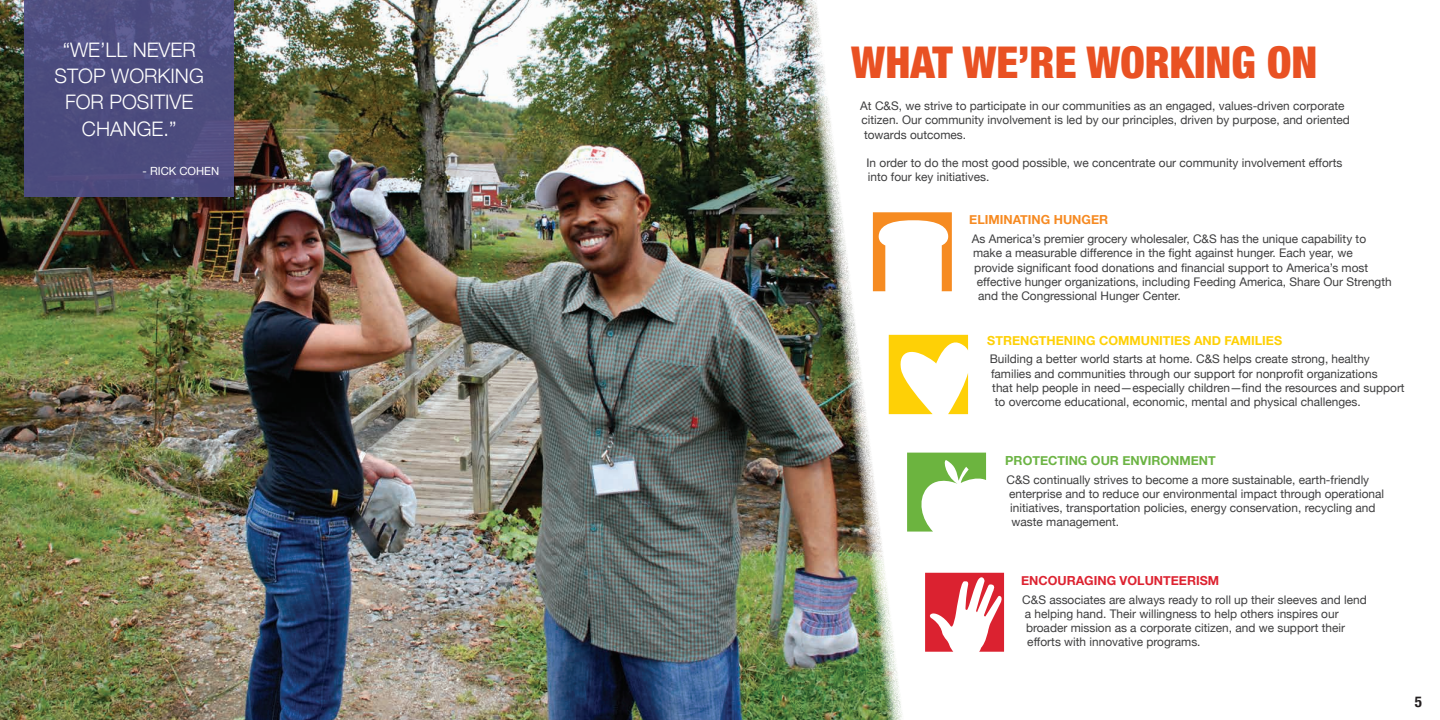
<style>
.page{position:relative;width:1440px;height:720px;background:#fff}
.page>*{position:absolute;margin:0;border:0;box-sizing:border-box;transform-origin:0 0}
.t1{font:900 condensed 43.75px "Helvetica Neue";color:#e95123}
.t2{font:300 20px/26.2px "Helvetica Neue";color:#fff;text-align:center}
.t3{font:700 condensed 15px "Helvetica Neue";color:#231f20}
.t4{font:700 12.5px "Helvetica Neue";color:#fed006}
.t5{font:700 12.5px "Helvetica Neue";color:#6cb444}
.t6{font:700 12.5px "Helvetica Neue";color:#dd2331}
.t7{font:700 12.5px "Helvetica Neue";color:#f68a22}
.t8{font:11.88px/14.2px "Helvetica Neue";color:#3e3e3f}
.t9{font:11.25px "Helvetica Neue";color:#fff}
</style>
<div class="page">
<img style="left:0;top:0;width:905px;height:720px">
<svg style="left:907px;top:453px;width:79px;height:79px"></svg>
<svg style="left:873px;top:212px;width:79px;height:79px"></svg>
<svg style="left:925px;top:573px;width:79px;height:79px"></svg>
<svg style="left:889px;top:335px;width:79px;height:79px"></svg>
<svg style="left:24px;top:0;width:210px;height:197px;background:#4d4d7f"></svg>
<h2 class="t2" style="left:55px;top:36px;width:151px">“WE’LL NEVER<br>STOP WORKING<br>FOR POSITIVE<br>CHANGE.”</h2>
<p class="t9" style="left:143px;top:165px;width:78px">- RICK COHEN</p>
<h1 class="t1" style="left:851px;top:35px;width:468px">WHAT WE’RE WORKING ON</h1>
<p class="t8" style="left:860px;top:99px;width:491px">At C&amp;S, we strive to participate in our communities as an engaged, values-driven corporate citizen. Our community involvement is led by our principles, driven by purpose, and oriented towards outcomes.</p>
<p class="t8" style="left:867px;top:156px;width:477px">In order to do the most good possible, we concentrate our community involvement efforts into four key initiatives.</p>
<p class="t7" style="left:969px;top:212px;width:140px">ELIMINATING HUNGER</p>
<p class="t8" style="left:972px;top:232px;width:396px">As America’s premier grocery wholesaler, C&amp;S has the unique capability to</p>
<p class="t8" style="left:973px;top:246px;width:381px">make a measurable difference in the fight against hunger. Each year, we</p>
<p class="t8" style="left:974px;top:260px;width:395px">provide significant food donations and financial support to America’s most</p>
<p class="t8" style="left:977px;top:274px;width:417px">effective hunger organizations, including Feeding America, Share Our Strength</p>
<p class="t8" style="left:978px;top:289px;width:204px">and the Congressional Hunger Center.</p>
<p class="t4" style="left:987px;top:332px;width:296px">STRENGTHENING COMMUNITIES AND FAMILIES</p>
<p class="t8" style="left:990px;top:352px;width:382px">Building a better world starts at home. C&amp;S helps create strong, healthy</p>
<p class="t8" style="left:991px;top:366px;width:388px">families and communities through our support for nonprofit organizations</p>
<p class="t8" style="left:992px;top:380px;width:414px">that help people in need—especially children—find the resources and support</p>
<p class="t8" style="left:995px;top:395px;width:368px">to overcome educational, economic, mental and physical challenges.</p>
<p class="t5" style="left:1005px;top:453px;width:212px">PROTECTING OUR ENVIRONMENT</p>
<p class="t8" style="left:1007px;top:472px;width:379px">C&amp;S continually strives to become a more sustainable, earth-friendly enterprise and to reduce our environmental impact through operational initiatives, transportation policies, energy conservation, recycling and waste management.</p>
<p class="t6" style="left:1021px;top:573px;width:200px">ENCOURAGING VOLUNTEERISM</p>
<p class="t8" style="left:1022px;top:592px;width:346px">C&amp;S associates are always ready to roll up their sleeves and lend a helping hand. Their willingness to help others inspires our broader mission as a corporate citizen, and we support their efforts with innovative programs.</p>
<p class="t3" style="left:1415px;top:693px;width:9px">5</p>
</div>
